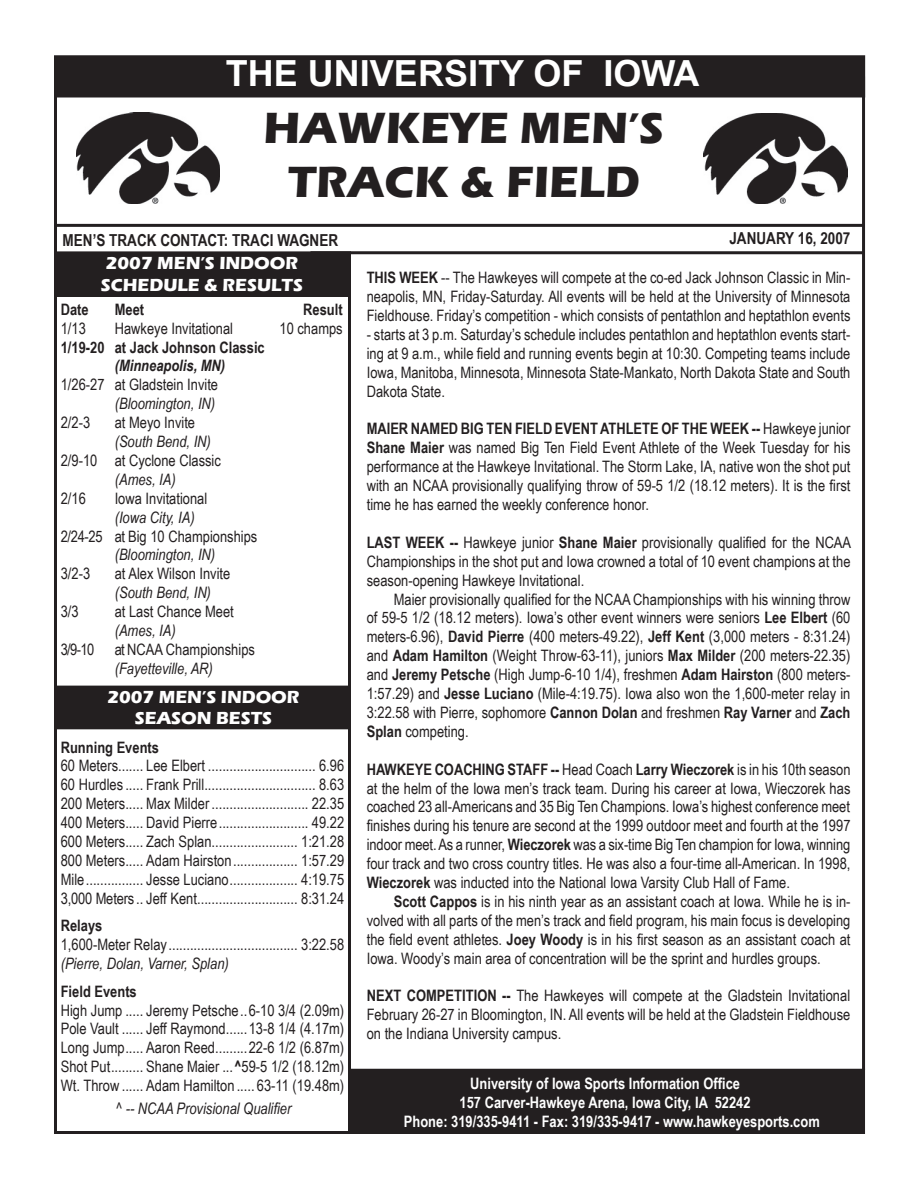
<style>
.page{position:relative;width:918px;height:1188px;background:#fff}
.page>*{position:absolute;margin:0;border:0;box-sizing:border-box;transform-origin:0 0}
.t1{font:700 45px/54px "Eras ITC";color:#231f20;text-align:center}
.t2{font:700 36px "Arial";color:#fff}
.t3{font:700 18px/21.6px "Eras ITC";color:#fff;text-align:center}
.t4{font:700 16.5px "Arial Narrow";color:#231f20}
.t5{font:italic 15.9px "Arial Narrow";color:#231f20}
.t6{font:15.75px/18.9px "Arial Narrow";color:#231f20;text-align:justify}
.t7{font:700 15.75px "Arial Narrow";color:#fff}
.t8{font:italic 15.75px "Arial Narrow";color:#231f20}
.t9{font:700 15.75px "Arial Narrow";color:#231f20}
.t10{font:italic 700 15.75px "Arial Narrow";color:#231f20}
.s1{font-weight:700}
</style>
<div class="page">
<div style="left:54px;top:251px;width:297px;height:883px;border:3px solid #231f20"></div>
<div style="left:55px;top:56px;width:809px;height:41px;background:#231f20"></div>
<div style="left:54px;top:55px;width:811px;height:43px;border:2px solid #231f20"></div>
<hr style="left:862px;top:77px;width:3px;height:993px;background:#231f20">
<hr style="left:54px;top:224px;width:810px;height:3px;background:#231f20">
<hr style="left:310px;top:251px;width:554px;height:3px;background:#231f20">
<img style="left:704px;top:113px;width:143px;height:91px">
<img style="left:76px;top:113px;width:144px;height:90px">
<hr style="left:54px;top:87px;width:3px;height:169px;background:#231f20">
<div style="left:55px;top:254px;width:294px;height:42px;background:#231f20"></div>
<div style="left:54px;top:253px;width:296px;height:44px;border:2px solid #231f20"></div>
<div style="left:349px;top:1070px;width:515px;height:63px;background:#231f20"></div>
<div style="left:349px;top:1069px;width:516px;height:65px;border:2px solid #231f20"></div>
<div style="left:55px;top:686px;width:294px;height:43px;background:#231f20"></div>
<h2 class="t2" style="left:226px;top:49px;width:475px">THE UNIVERSITY OF IOWA</h2>
<h1 class="t1" style="left:264px;top:101px;width:402px">HAWKEYE MEN’S<br>TRACK &amp; FIELD</h1>
<p class="t4" style="left:63px;top:228px;width:277px">MEN’S TRACK CONTACT: TRACI WAGNER</p>
<p class="t4" style="left:729px;top:226px;width:123px">JANUARY 16, 2007</p>
<p class="t3" style="left:101px;top:252px;width:204px;text-align:left">2007 MEN’S INDOOR<br>SCHEDULE &amp; RESULTS</p>
<p class="t9" style="left:61px;top:297px;width:29px">Date</p>
<p class="t9" style="left:115px;top:297px;width:31px">Meet</p>
<p class="t9" style="left:303px;top:297px;width:41px">Result</p>
<p class="t6" style="left:61px;top:318px;width:27px">1/13</p>
<p class="t6" style="left:115px;top:318px;width:120px">Hawkeye Invitational</p>
<p class="t6" style="left:280px;top:318px;width:65px">10 champs</p>
<p class="t9" style="left:61px;top:335px;width:206px">1/19-20 at Jack Johnson Classic</p>
<p class="t10" style="left:115px;top:354px;width:112px">(Minneapolis, MN)</p>
<p class="t6" style="left:61px;top:375px;width:159px">1/26-27 at Gladstein Invite</p>
<p class="t8" style="left:115px;top:393px;width:102px">(Bloomington, IN)</p>
<p class="t6" style="left:61px;top:413px;width:31px">2/2-3</p>
<p class="t6" style="left:115px;top:413px;width:82px">at Meyo Invite</p>
<p class="t8" style="left:115px;top:431px;width:98px">(South Bend, IN)</p>
<p class="t6" style="left:61px;top:450px;width:162px">2/9-10 at Cyclone Classic</p>
<p class="t8" style="left:115px;top:468px;width:62px">(Ames, IA)</p>
<p class="t6" style="left:61px;top:488px;width:27px">2/16</p>
<p class="t6" style="left:115px;top:488px;width:94px">Iowa Invitational</p>
<p class="t8" style="left:115px;top:506px;width:81px">(Iowa City, IA)</p>
<p class="t6" style="left:61px;top:526px;width:198px">2/24-25 at Big 10 Championships</p>
<p class="t8" style="left:115px;top:544px;width:102px">(Bloomington, IN)</p>
<p class="t6" style="left:61px;top:564px;width:31px">3/2-3</p>
<p class="t6" style="left:115px;top:564px;width:117px">at Alex Wilson Invite</p>
<p class="t8" style="left:115px;top:582px;width:98px">(South Bend, IN)</p>
<p class="t6" style="left:61px;top:602px;width:19px">3/3</p>
<p class="t6" style="left:115px;top:602px;width:121px">at Last Chance Meet</p>
<p class="t8" style="left:115px;top:620px;width:62px">(Ames, IA)</p>
<p class="t6" style="left:61px;top:639px;width:35px">3/9-10</p>
<p class="t6" style="left:115px;top:639px;width:142px">at NCAA Championships</p>
<p class="t8" style="left:115px;top:657px;width:100px">(Fayetteville, AR)</p>
<p class="t3" style="left:107px;top:686px;width:194px">2007 MEN’S INDOOR<br>SEASON BESTS</p>
<p class="t9" style="left:61px;top:735px;width:100px">Running Events</p>
<p class="t6" style="left:61px;top:756px;width:285px">60 Meters ....... Lee Elbert .............................. 6.96<br>60 Hurdles ..... Frank Prill ............................... 8.63<br>200 Meters ..... Max Milder ........................... 22.35<br>400 Meters ..... David Pierre ......................... 49.22<br>600 Meters ..... Zach Splan ........................ 1:21.28<br>800 Meters ..... Adam Hairston .................. 1:57.29<br>Mile ................ Jesse Luciano ................... 4:19.75<br>3,000 Meters .. Jeff Kent ............................ 8:31.24</p>
<p class="t9" style="left:61px;top:914px;width:43px">Relays</p>
<p class="t6" style="left:61px;top:935px;width:285px">1,600-Meter Relay .................................... 3:22.58</p>
<p class="t8" style="left:61px;top:953px;width:170px">(Pierre, Dolan, Varner, Splan)</p>
<p class="t9" style="left:61px;top:979px;width:78px">Field Events</p>
<p class="t6" style="left:61px;top:1000px;width:285px">High Jump ..... Jeremy Petsche ..6-10 3/4 (2.09m)<br>Pole Vault ...... Jeff Raymond ......13-8 1/4 (4.17m)<br>Long Jump ..... Aaron Reed .........22-6 1/2 (6.87m)<br>Shot Put ......... Shane Maier ...<span class="s1">^</span>59-5 1/2 (18.12m)<br>Wt. Throw ...... Adam Hamilton ..... 63-11 (19.48m)</p>
<p class="t5" style="left:116px;top:1098px;width:177px">^ -- NCAA Provisional Qualifier</p>
<p class="t6" style="left:367px;top:268px;width:485px"><span class="s1">THIS WEEK</span> -- The Hawkeyes will compete at the co-ed Jack Johnson Classic in Min&shy;neapolis, MN, Friday-Saturday. All events will be held at the University of Minnesota Fieldhouse. Friday’s competition - which consists of pentathlon and heptathlon events</p>
<p class="t6" style="left:367px;top:324px;width:485px">- starts at 3 p.m. Saturday’s schedule includes pentathlon and heptathlon events start&shy;ing at 9 a.m., while field and running events begin at 10:30. Competing teams include Iowa, Manitoba, Minnesota, Minnesota State-Mankato, North Dakota State and South Dakota State.</p>
<p class="t6" style="left:367px;top:419px;width:485px"><span class="s1">MAIER NAMED BIG TEN FIELD EVENT ATHLETE OF THE WEEK --</span> Hawkeye junior <span class="s1">Shane Maier</span> was named Big Ten Field Event Athlete of the Week Tuesday for his performance at the Hawkeye Invitational. The Storm Lake, IA, native won the shot put with an NCAA provisionally qualifying throw of 59-5 1/2 (18.12 meters). It is the first time he has earned the weekly conference honor.</p>
<p class="t6" style="left:367px;top:532px;width:486px"><span class="s1">LAST WEEK --</span> Hawkeye junior <span class="s1">Shane Maier</span> provisionally qualified for the NCAA Championships in the shot put and Iowa crowned a total of 10 event champions at the season-opening Hawkeye Invitational.</p>
<p class="t6" style="left:367px;top:589px;width:485px;text-indent:27px">Maier provisionally qualified for the NCAA Championships with his winning throw of 59-5 1/2 (18.12 meters). Iowa’s other event winners were seniors <span class="s1">Lee Elbert</span> (60 meters-6.96), <span class="s1">David Pierre</span> (400 meters-49.22), <span class="s1">Jeff Kent</span> (3,000 meters - 8:31.24) and <span class="s1">Adam Hamilton</span> (Weight Throw-63-11), juniors <span class="s1">Max Milder</span> (200 meters-22.35) and <span class="s1">Jeremy Petsche</span> (High Jump-6-10 1/4), freshmen <span class="s1">Adam Hairston</span> (800 meters-1:57.29) and <span class="s1">Jesse Luciano</span> (Mile-4:19.75). Iowa also won the 1,600-meter relay in 3:22.58 with Pierre, sophomore <span class="s1">Cannon Dolan</span> and freshmen <span class="s1">Ray Varner</span> and <span class="s1">Zach Splan</span> competing.</p>
<p class="t6" style="left:367px;top:759px;width:485px"><span class="s1">HAWKEYE COACHING STAFF --</span> Head Coach <span class="s1">Larry Wieczorek</span> is in his 10th season at the helm of the Iowa men’s track team. During his career at Iowa, Wieczorek has coached 23 all-Americans and 35 Big Ten Champions. Iowa’s highest conference meet finishes during his tenure are second at the 1999 outdoor meet and fourth at the 1997 indoor meet. As a runner, <span class="s1">Wieczorek</span> was a six-time Big Ten champion for Iowa, winning four track and two cross country titles. He was also a four-time all-American. In 1998, <span class="s1">Wieczorek</span> was inducted into the National Iowa Varsity Club Hall of Fame.</p>
<p class="t6" style="left:367px;top:891px;width:485px;text-indent:27px"><span class="s1">Scott Cappos</span> is in his ninth year as an assistant coach at Iowa. While he is in&shy;volved with all parts of the men’s track and field program, his main focus is developing the field event athletes. <span class="s1">Joey Woody</span> is in his first season as an assistant coach at Iowa. Woody’s main area of concentration will be the sprint and hurdles groups.</p>
<p class="t6" style="left:367px;top:986px;width:485px"><span class="s1">NEXT COMPETITION --</span> The Hawkeyes will compete at the Gladstein Invitational February 26-27 in Bloomington, IN. All events will be held at the Gladstein Fieldhouse on the Indiana University campus.</p>
<p class="t7" style="left:470px;top:1072px;width:271px">University of Iowa Sports Information Office</p>
<p class="t7" style="left:460px;top:1091px;width:293px">157 Carver-Hawkeye Arena, Iowa City, IA 52242</p>
<p class="t7" style="left:404px;top:1110px;width:417px">Phone: 319/335-9411 - Fax: 319/335-9417 - www.hawkeyesports.com</p>
</div>
